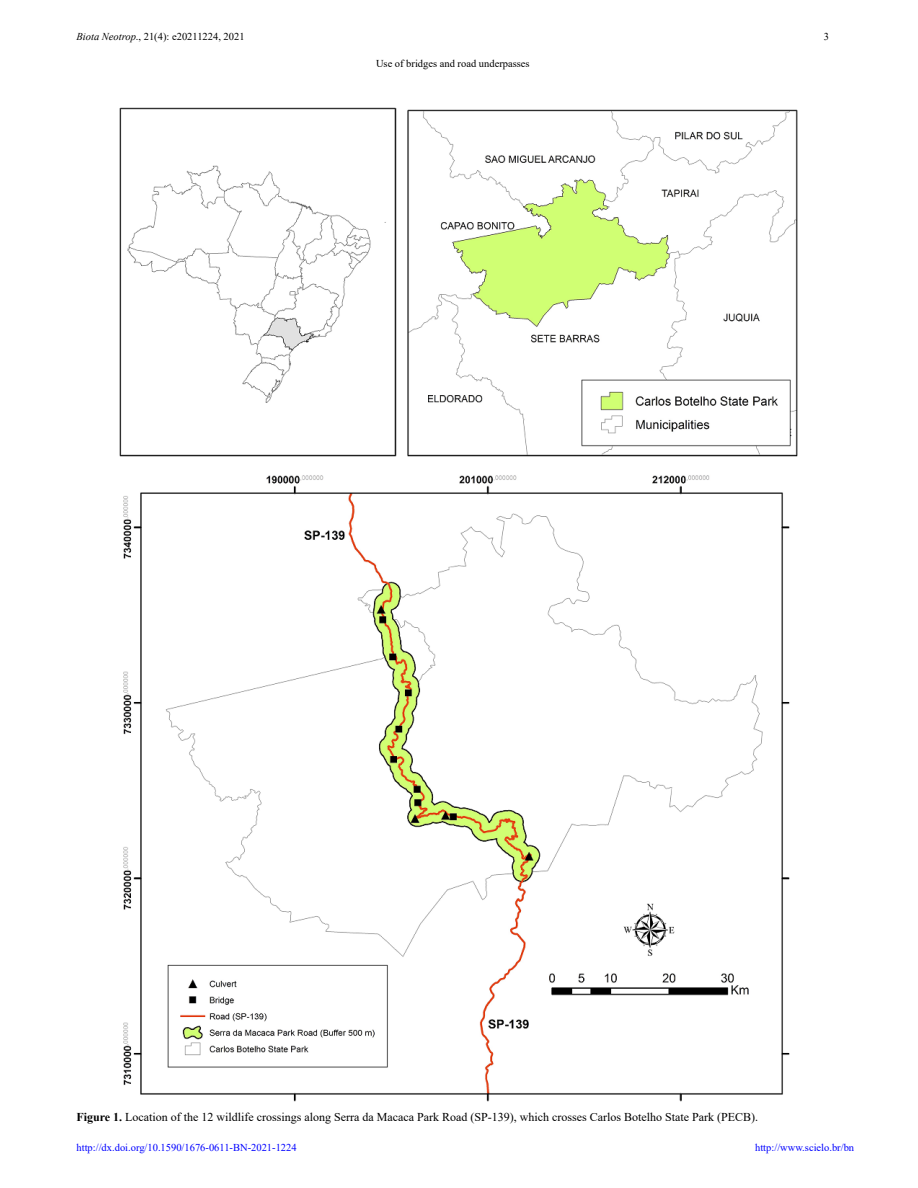
<style>
.page{position:relative;width:918px;height:1188px;background:#fff}
.page>*{position:absolute;margin:0;border:0;box-sizing:border-box;transform-origin:0 0}
.t1{font:12px "Times New Roman";color:#000}
.t2{font:10.5px "Times New Roman";color:#00f}
.t3{font:10.5px "Times New Roman";color:#000}
.s1{font-style:italic}
.s2{font-weight:700}
</style>
<div class="page">
<img style="left:119px;top:107px;width:679px;height:995px">
<p class="t3" style="left:77px;top:29px;width:170px"><span class="s1">Biota Neotrop</span>., 21(4): e20211224, 2021</p>
<p class="t3" style="left:376px;top:56px;width:155px">Use of bridges and road underpasses</p>
<p class="t3" style="left:824px;top:29px;width:7px">3</p>
<p class="t1" style="left:77px;top:1108px;width:683px"><span class="s2">Figure 1.</span> Location of the 12 wildlife crossings along Serra da Macaca Park Road (SP-139), which crosses Carlos Botelho State Park (PECB).</p>
<p class="t2" style="left:77px;top:1140px;width:222px">http://dx.doi.org/10.1590/1676-0611-BN-2021-1224</p>
<p class="t2" style="left:755px;top:1140px;width:101px">http://www.scielo.br/bn</p>
</div>
